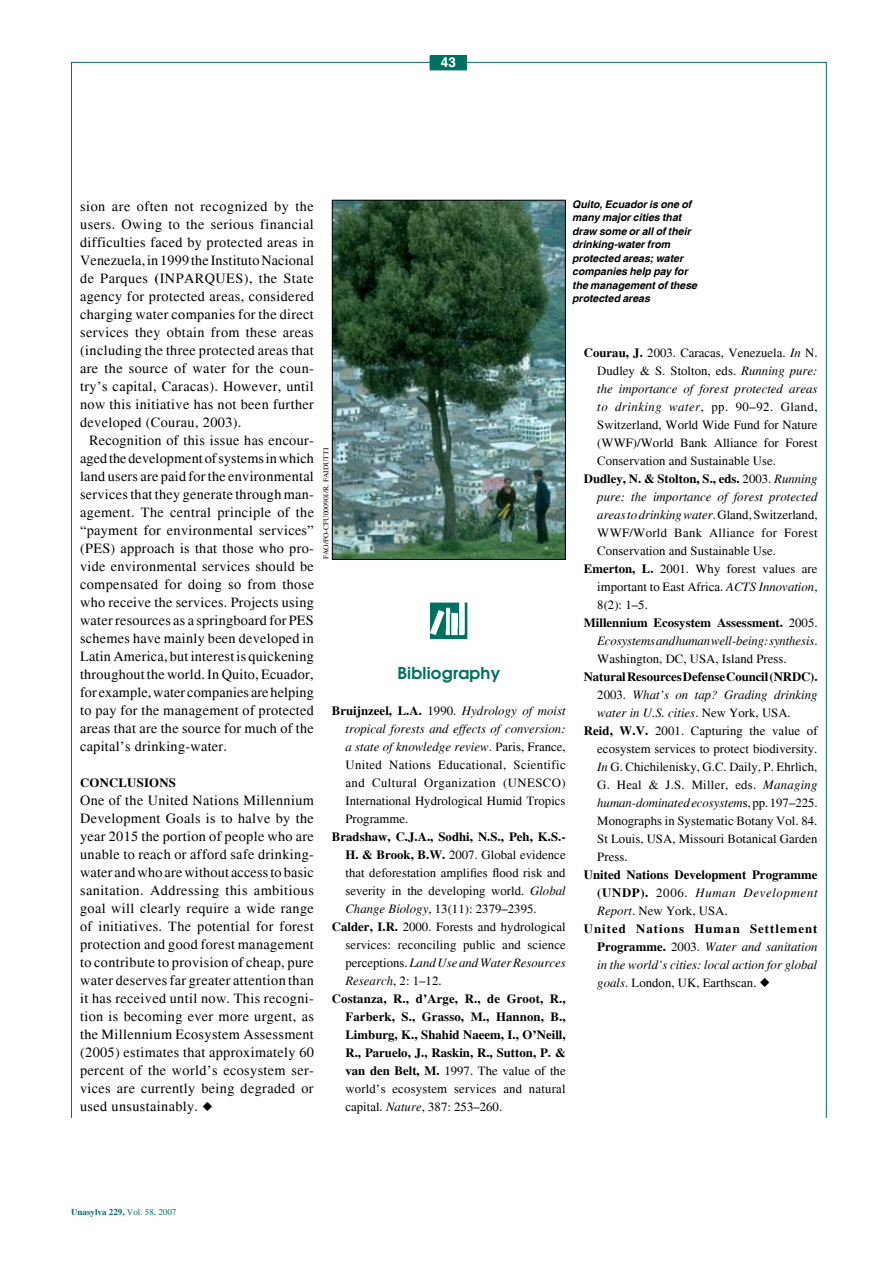
<style>
.page{position:relative;width:894px;height:1265px;background:#fff}
.page>*{position:absolute;margin:0;border:0;box-sizing:border-box;transform-origin:0 0}
.t1{font:600 16.5px "Avant Garde";letter-spacing:.015em;color:#007161}
.t2{font:14.25px/18px "Times";letter-spacing:.025em;color:#000;text-align:justify}
.t3{font:700 13.5px "Helvetica";color:#fff}
.t4{font:12.75px/18px "Times";color:#000;text-align:justify}
.t5{font:italic 12.75px "Times";color:#000}
.t6{font:700 12.75px "Times";letter-spacing:.005em;color:#000}
.t7{font:12.75px "Times";letter-spacing:.04em;color:#000}
.t8{font:12.75px "Times";letter-spacing:.025em;color:#000}
.t9{font:12.75px "Times";letter-spacing:.02em;color:#000}
.t10{font:italic 12.75px "Times";letter-spacing:.055em;color:#000}
.t11{font:700 12.75px "Times";letter-spacing:.08em;color:#000}
.t12{font:italic 700 10.5px/13.5px "Helvetica";color:#000}
.t13{font:700 9px "Times";color:#007161}
.t14{font:7.5px "Times";color:#000}
.s1{font-weight:700}
.s2{font-style:italic}
.s3{font-style:normal}
.s4{font-weight:400}
.s5{font-weight:400;font-style:italic}
.s6{font-weight:700;font-style:normal}
</style>
<div class="page">
<div style="left:430px;top:56px;width:36px;height:14px;background:#007161"></div>
<img style="left:334px;top:202px;width:229px;height:356px">
<div style="left:332px;top:200px;width:233px;height:360px;border:1px solid #000"></div>
<img style="left:430px;top:602px;width:38px;height:38px">
<p class="t3" style="left:441px;top:54px;width:17px">43</p>
<p class="t2" style="left:80px;top:197px;width:235px">sion are often not recognized by the users. Owing to the serious financial difficulties faced by protected areas in Venezuela, in 1999 the Instituto Nacional de Parques <span class="s1">(</span>INPARQUES), the State agency for protected areas, considered charging water companies for the direct services they obtain from these areas (including the three protected areas that are the source of water for the coun&shy;try’s capital, Caracas). However, until now this initiative has not been further developed (Courau, 2003).</p>
<p class="t2" style="left:80px;top:431px;width:235px;text-indent:9px">Recognition of this issue has encour&shy;aged the development of systems in which land users are paid for the environmental services that they generate through man&shy;agement. The central principle of the “payment for environmental services” (PES) approach is that those who pro&shy;vide environmental services should be compensated for doing so from those who receive the services. Projects using water resources as a springboard for PES schemes have mainly been developed in Latin America, but interest is quickening throughout the world. In Quito, Ecuador, for example, water companies are helping to pay for the management of protected areas that are the source for much of the capital’s drinking-water.</p>
<p class="t6" style="left:80px;top:775px;width:97px">CONCLUSIONS</p>
<p class="t2" style="left:80px;top:791px;width:235px">One of the United Nations Millennium Development Goals is to halve by the year 2015 the portion of people who are unable to reach or afford safe drinking&shy;water and who are without access to basic sanitation. Addressing this ambitious goal will clearly require a wide range of initiatives. The potential for forest protection and good forest management to contribute to provision of cheap, pure water deserves far greater attention than it has received until now. This recogni&shy;tion is becoming ever more urgent, as the Millennium Ecosystem Assessment (2005) estimates that approximately 60 percent of the world’s ecosystem ser&shy;vices are currently being degraded or used unsustainably. ◆</p>
<p class="t12" style="left:572px;top:198px;width:126px">Quito, Ecuador is one of many major cities that draw some or all of their drinking-water from protected areas; water companies help pay for the management of these protected areas</p>
<p class="t14" style="left:322px;top:559px;width:113px;rotate:-90deg">FAO/FO-CFU000901/R. Faidutti</p>
<p class="t1" style="left:397px;top:661px;width:104px">Bibliography</p>
<p class="t4" style="left:345px;top:701px;width:222px;text-indent:-14px"><span class="s1">Bruijnzeel, L.A.</span> 1990. <span class="s2">Hydrology of moist tropical forests and effects of conversion: a state of knowledge review</span>. Paris, France, United Nations Educational, Scientific and Cultural Organization (UNESCO)<br>International Hydrological Humid Tropics Programme.</p>
<p class="t6" style="left:332px;top:829px;width:235px">Bradshaw, C.J.A., Sodhi, N.S., Peh, K.S.-</p>
<p class="t4" style="left:345px;top:845px;width:222px"><span class="s1">H. &amp; Brook, B.W.</span> 2007. Global evidence</p>
<p class="t4" style="left:345px;top:863px;width:221px">that deforestation amplifies flood risk and</p>
<p class="t4" style="left:345px;top:881px;width:222px">severity in the developing world. <span class="s2">Global</span></p>
<p class="t4" style="left:345px;top:899px;width:193px"><span class="s2">Change Biology</span>, 13(11): 2379–2395.</p>
<p class="t4" style="left:332px;top:917px;width:235px"><span class="s1">Calder, I.R.</span> 2000. Forests and hydrological</p>
<p class="t4" style="left:345px;top:935px;width:222px">services: reconciling public and science</p>
<p class="t5" style="left:345px;top:955px;width:222px"><span class="s3">perceptions.</span> Land Use and Water Resources</p>
<p class="t5" style="left:345px;top:973px;width:98px">Research<span class="s3">, 2: 1–12.</span></p>
<p class="t6" style="left:332px;top:991px;width:235px">Costanza, R., d’Arge, R., de Groot, R.,</p>
<p class="t6" style="left:345px;top:1009px;width:222px">Farberk, S., Grasso, M., Hannon, B.,</p>
<p class="t6" style="left:345px;top:1027px;width:222px">Limburg, K., Shahid Naeem, I., O’Neill,</p>
<p class="t6" style="left:345px;top:1045px;width:222px">R., Paruelo, J., Raskin, R., Sutton, P. &amp;</p>
<p class="t4" style="left:345px;top:1061px;width:222px"><span class="s1">van den Belt, M.</span> 1997. The value of the</p>
<p class="t4" style="left:345px;top:1079px;width:222px">world’s ecosystem services and natural</p>
<p class="t4" style="left:345px;top:1097px;width:158px">capital. <span class="s2">Nature</span>, 387: 253–260.</p>
<p class="t4" style="left:583px;top:343px;width:235px"><span class="s1">Courau, J.</span> 2003. Caracas, Venezuela. <span class="s2">In</span> N.</p>
<p class="t4" style="left:597px;top:361px;width:222px">Dudley &amp; S. Stolton, eds. <span class="s2">Running pure:</span></p>
<p class="t5" style="left:597px;top:381px;width:222px">the importance of forest protected areas</p>
<p class="t7" style="left:597px;top:399px;width:222px"><span class="s2">to drinking water</span>, pp. 90–92. Gland,</p>
<p class="t4" style="left:597px;top:415px;width:222px">Switzerland, World Wide Fund for Nature</p>
<p class="t4" style="left:597px;top:433px;width:222px">(WWF)/World Bank Alliance for Forest</p>
<p class="t4" style="left:597px;top:451px;width:180px">Conservation and Sustainable Use.</p>
<p class="t6" style="left:583px;top:471px;width:235px">Dudley, N. &amp; Stolton, S., eds. <span class="s4">2003.</span> <span class="s5">Running</span></p>
<p class="t5" style="left:597px;top:489px;width:222px">pure: the importance of forest protected</p>
<p class="t5" style="left:597px;top:507px;width:222px">areas to drinking water<span class="s3">. Gland, Switzerland,</span></p>
<p class="t8" style="left:597px;top:525px;width:222px">WWF/World Bank Alliance for Forest</p>
<p class="t4" style="left:597px;top:541px;width:180px">Conservation and Sustainable Use.</p>
<p class="t4" style="left:583px;top:559px;width:235px"><span class="s1">Emerton, L.</span> 2001. Why forest values are</p>
<p class="t4" style="left:597px;top:577px;width:222px">important to East Africa. <span class="s2">ACTS Innovation</span>,</p>
<p class="t4" style="left:597px;top:595px;width:52px">8(2): 1–5.</p>
<p class="t6" style="left:583px;top:615px;width:235px">Millennium Ecosystem Assessment. <span class="s4">2005.</span></p>
<p class="t5" style="left:597px;top:633px;width:222px">Ecosystems and human well-being: synthesis<span class="s3">.</span></p>
<p class="t4" style="left:597px;top:649px;width:191px">Washington, DC, USA, Island Press.</p>
<p class="t6" style="left:583px;top:669px;width:235px">Natural Resources Defense Council (NRDC).</p>
<p class="t5" style="left:597px;top:687px;width:222px"><span class="s3">2003.</span> What’s on tap? Grading drinking</p>
<p class="t5" style="left:597px;top:705px;width:195px">water in U.S. cities<span class="s3">. New York, USA.</span></p>
<p class="t4" style="left:583px;top:721px;width:235px"><span class="s1">Reid, W.V.</span> 2001. Capturing the value of</p>
<p class="t4" style="left:597px;top:739px;width:222px">ecosystem services to protect biodiversity.</p>
<p class="t4" style="left:597px;top:757px;width:221px"><span class="s2">In</span> G. Chichilenisky, G.C. Daily, P. Ehrlich,</p>
<p class="t9" style="left:597px;top:777px;width:222px">G. Heal &amp; J.S. Miller, eds. <span class="s2">Managing</span></p>
<p class="t5" style="left:597px;top:795px;width:222px">human-dominated ecosystem<span class="s3">s, pp. 197–225.</span></p>
<p class="t4" style="left:597px;top:811px;width:221px">Monographs in Systematic Botany Vol. 84.</p>
<p class="t4" style="left:597px;top:829px;width:222px">St Louis, USA, Missouri Botanical Garden</p>
<p class="t4" style="left:597px;top:847px;width:32px">Press.</p>
<p class="t6" style="left:583px;top:867px;width:235px">United Nations Development Programme</p>
<p class="t10" style="left:597px;top:885px;width:222px"><span class="s6">(UNDP).</span> <span class="s3">2006.</span> Human Development</p>
<p class="t4" style="left:597px;top:901px;width:132px"><span class="s2">Report</span>. New York, USA.</p>
<p class="t11" style="left:583px;top:921px;width:235px">United Nations Human Settlement</p>
<p class="t5" style="left:597px;top:939px;width:222px"><span class="s6">Programme.</span> <span class="s3">2003.</span> Water and sanitation</p>
<p class="t5" style="left:597px;top:957px;width:221px">in the world’s cities: local action for global</p>
<p class="t4" style="left:597px;top:973px;width:174px"><span class="s2">goals</span>. London, UK, Earthscan. ◆</p>
<p class="t13" style="left:71px;top:1206px;width:107px">Unasylva 229, <span class="s4">Vol. 58, 2007</span></p>
</div>
